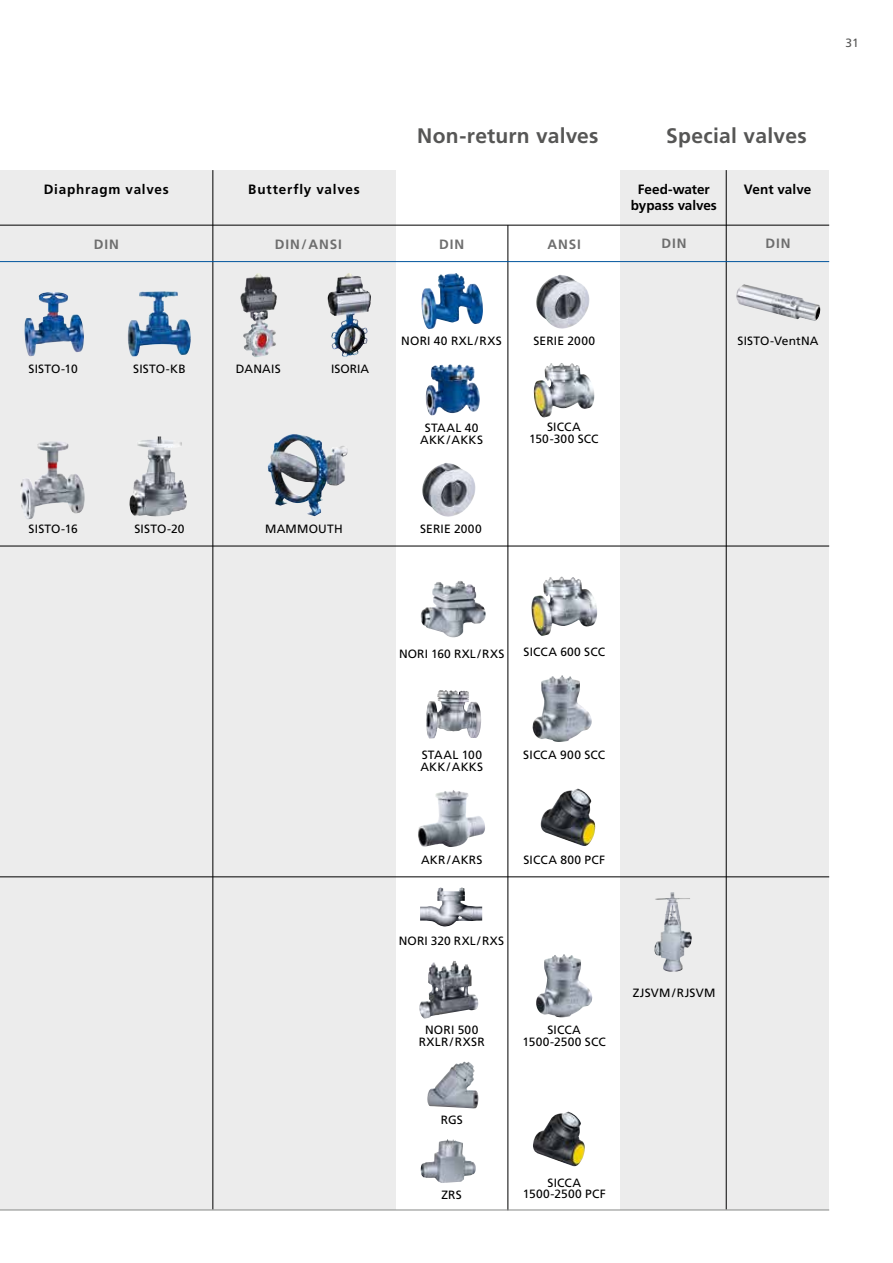
<style>
.page{position:relative;width:893px;height:1263px;background:#fff}
.page>*{position:absolute;margin:0;border:0;box-sizing:border-box;transform-origin:0 0}
.t1{font:700 21px "Frutiger LT Pro";letter-spacing:.015em;color:#565655}
.t2{font:700 13.5px "Frutiger LT Pro";letter-spacing:.045em;color:#000}
.t3{font:700 13.5px "Frutiger LT Pro";letter-spacing:.07em;color:#6e6e6e}
.t4{font:700 13.5px/16.2px "Frutiger LT Pro";color:#000;text-align:center}
.t5{font:700 13.5px "Frutiger LT Pro";letter-spacing:.005em;color:#000}
.t6{font:12px/11.9px "Frutiger LT Pro";letter-spacing:.02em;color:#000;text-align:center}
.t7{font:12px "Frutiger LT Pro";color:#565655}
</style>
<div class="page">
<div style="left:0;top:170px;width:395px;height:1039px;background:#ececec"></div>
<div style="left:621px;top:170px;width:208px;height:1039px;background:#ececec"></div>
<hr style="left:213px;top:170px;width:1px;height:1039px;background:#000">
<hr style="left:726px;top:170px;width:1px;height:1039px;background:#000">
<hr style="left:508px;top:225px;width:1px;height:985px;background:#000">
<hr style="left:0;top:261px;width:829px;height:1px;background:#00549d">
<hr style="left:0;top:546px;width:829px;height:1px;background:#000">
<hr style="left:0;top:876px;width:829px;height:1px;background:#000">
<hr style="left:0;top:1209px;width:829px;height:1px;background:#868786">
<hr style="left:0;top:225px;width:829px;height:1px;background:#000">
<img style="left:24px;top:292px;width:60px;height:64px">
<img style="left:736px;top:284px;width:84px;height:37px">
<img style="left:422px;top:273px;width:61px;height:56px">
<img style="left:327px;top:273px;width:44px;height:84px">
<img style="left:128px;top:291px;width:63px;height:65px">
<img style="left:536px;top:275px;width:53px;height:54px">
<img style="left:240px;top:273px;width:36px;height:84px">
<img style="left:268px;top:434px;width:80px;height:82px">
<img style="left:426px;top:364px;width:54px;height:51px">
<img style="left:422px;top:463px;width:53px;height:54px">
<img style="left:20px;top:441px;width:65px;height:78px">
<img style="left:534px;top:363px;width:60px;height:55px">
<img style="left:129px;top:436px;width:58px;height:80px">
<img style="left:531px;top:577px;width:66px;height:59px">
<img style="left:421px;top:581px;width:65px;height:56px">
<img style="left:418px;top:790px;width:67px;height:57px">
<img style="left:426px;top:690px;width:55px;height:48px">
<img style="left:533px;top:675px;width:59px;height:67px">
<img style="left:541px;top:788px;width:54px;height:58px">
<img style="left:421px;top:1139px;width:55px;height:44px">
<img style="left:536px;top:954px;width:56px;height:63px">
<img style="left:654px;top:892px;width:38px;height:80px">
<img style="left:427px;top:1061px;width:51px;height:47px">
<img style="left:419px;top:961px;width:59px;height:57px">
<img style="left:420px;top:888px;width:62px;height:38px">
<img style="left:533px;top:1111px;width:52px;height:55px">
<h1 class="t1" style="left:417px;top:124px;width:183px">Non-return valves</h1>
<h1 class="t1" style="left:666px;top:124px;width:142px">Special valves</h1>
<p class="t2" style="left:44px;top:181px;width:127px">Diaphragm valves</p>
<p class="t2" style="left:248px;top:181px;width:113px">Butterfly valves</p>
<p class="t4" style="left:631px;top:181px;width:88px">Feed-water bypass valves</p>
<p class="t5" style="left:744px;top:181px;width:69px">Vent valve</p>
<p class="t3" style="left:94px;top:236px;width:27px">DIN</p>
<p class="t3" style="left:275px;top:236px;width:69px">DIN/ANSI</p>
<p class="t3" style="left:439px;top:236px;width:27px">DIN</p>
<p class="t3" style="left:548px;top:236px;width:35px">ANSI</p>
<p class="t3" style="left:661px;top:236px;width:27px">DIN</p>
<p class="t3" style="left:766px;top:236px;width:27px">DIN</p>
<p class="t7" style="left:845px;top:36px;width:15px">31</p>
<p class="t6" style="left:29px;top:363px;width:51px">SISTO-10</p>
<p class="t6" style="left:29px;top:523px;width:51px">SISTO-16</p>
<p class="t6" style="left:133px;top:363px;width:54px">SISTO-KB</p>
<p class="t6" style="left:134px;top:523px;width:52px">SISTO-20</p>
<p class="t6" style="left:236px;top:363px;width:46px">DANAIS</p>
<p class="t6" style="left:331px;top:363px;width:40px">ISORIA</p>
<p class="t6" style="left:265px;top:523px;width:79px">MAMMOUTH</p>
<p class="t6" style="left:401px;top:335px;width:102px">NORI 40 RXL/RXS</p>
<p class="t6" style="left:533px;top:335px;width:63px">SERIE 2000</p>
<p class="t6" style="left:420px;top:422px;width:64px">STAAL 40<br>AKK/AKKS</p>
<p class="t6" style="left:529px;top:421px;width:71px">SICCA<br>150-300 SCC</p>
<p class="t6" style="left:420px;top:523px;width:63px">SERIE 2000</p>
<p class="t6" style="left:737px;top:335px;width:83px">SISTO-VentNA</p>
<p class="t6" style="left:399px;top:648px;width:107px">NORI 160 RXL/RXS</p>
<p class="t6" style="left:523px;top:646px;width:83px">SICCA 600 SCC</p>
<p class="t6" style="left:420px;top:749px;width:64px;text-align:left">STAAL 100<br>AKK/AKKS</p>
<p class="t6" style="left:523px;top:749px;width:83px">SICCA 900 SCC</p>
<p class="t6" style="left:421px;top:854px;width:63px">AKR/AKRS</p>
<p class="t6" style="left:523px;top:854px;width:83px">SICCA 800 PCF</p>
<p class="t6" style="left:399px;top:935px;width:107px">NORI 320 RXL/RXS</p>
<p class="t6" style="left:419px;top:1023px;width:68px">NORI 500<br>RXLR/RXSR</p>
<p class="t6" style="left:523px;top:1023px;width:85px">SICCA<br>1500-2500 SCC</p>
<p class="t6" style="left:633px;top:987px;width:84px">ZJSVM/RJSVM</p>
<p class="t6" style="left:441px;top:1114px;width:24px">RGS</p>
<p class="t6" style="left:441px;top:1189px;width:22px">ZRS</p>
<p class="t6" style="left:523px;top:1176px;width:84px">SICCA<br>1500-2500 PCF</p>
</div>
